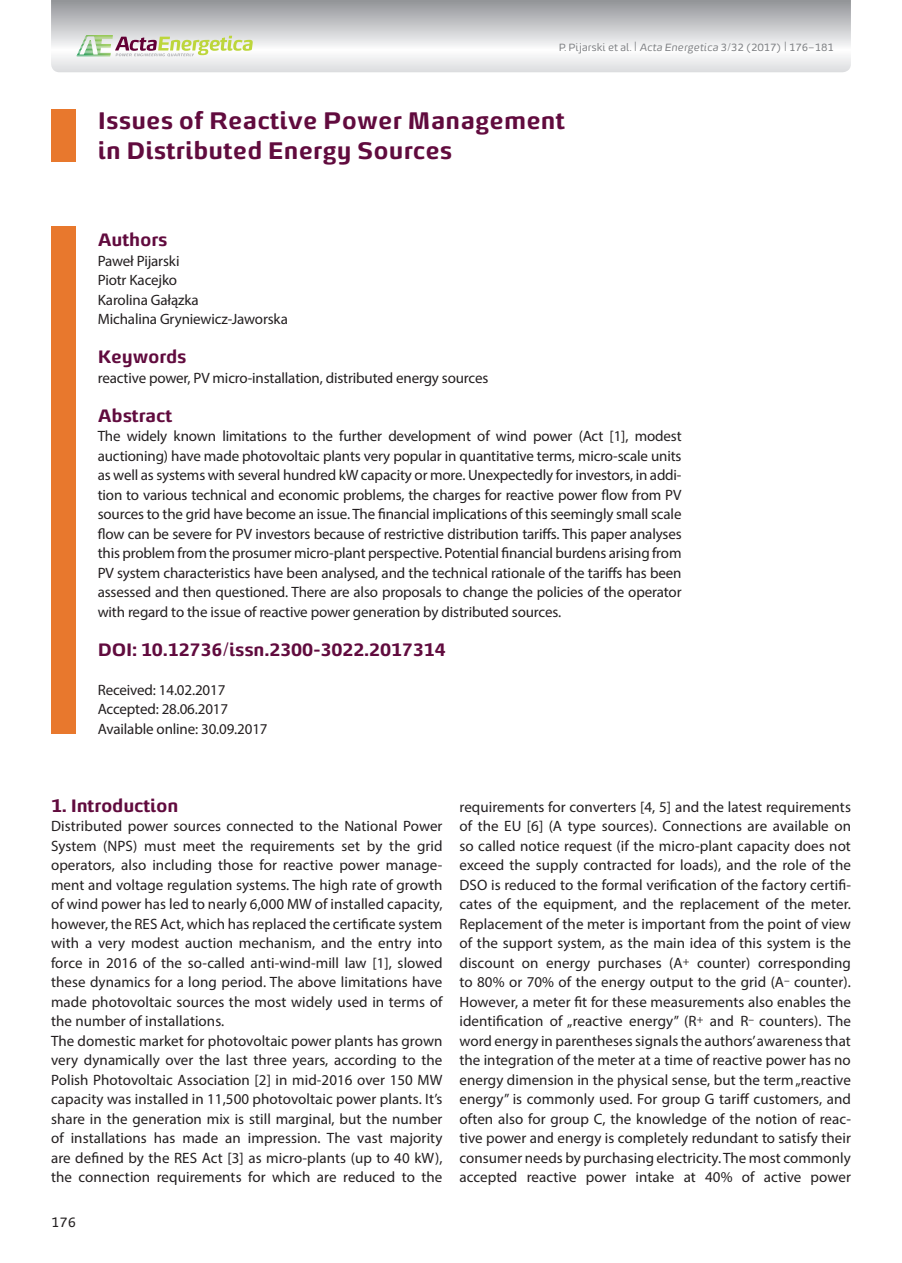
<style>
.page{position:relative;width:902px;height:1263px;background:#fff}
.page>*{position:absolute;margin:0;border:0;box-sizing:border-box;transform-origin:0 0}
.t1{font:700 24px/30.3px "Energa";letter-spacing:.005em;color:#610b3e}
.t2{font:700 18px "Energa";letter-spacing:-.01em;color:#610b3e}
.t3{font:15px/19.5px "Myriad Pro";letter-spacing:.005em;color:#231f20}
.t4{font:13.5px "Energa";color:#231f20}
.t5{font:10.5px "Energa";letter-spacing:-.01em;color:#808285}
.s1{font-size:13.5px}
.s2{font-style:italic}
</style>
<div class="page">
<svg style="left:51px;top:0;width:799px;height:72px"></svg>
<svg style="left:76px;top:35px;width:177px;height:21px"></svg>
<div style="left:51px;top:110px;width:24px;height:52px;background:#e8782d"></div>
<div style="left:51px;top:227px;width:24px;height:507px;background:#e8782d"></div>
<p class="t5" style="left:559px;top:41px;width:276px">P. Pijarski et al. <span class="s1">|</span> <span class="s2">Acta Energetica</span> 3/32 (2017) <span class="s1">|</span> 176–181</p>
<h1 class="t1" style="left:98px;top:104px;width:469px">Issues of Reactive Power Management in Distributed Energy Sources</h1>
<p class="t2" style="left:98px;top:227px;width:71px">Authors</p>
<p class="t3" style="left:98px;top:251px;width:192px">Paweł Pijarski<br>Piotr Kacejko<br>Karolina Gałązka<br>Michalina Gryniewicz-Jaworska</p>
<p class="t2" style="left:98px;top:344px;width:90px">Keywords</p>
<p class="t3" style="left:98px;top:368px;width:392px">reactive power, PV micro-installation, distributed energy sources</p>
<p class="t2" style="left:98px;top:403px;width:76px">Abstract</p>
<p class="t3" style="left:98px;top:426px;width:585px;text-align:justify">The widely known limitations to the further development of wind power (Act [1], modest auctioning) have made photovoltaic plants very popular in quantitative terms, micro-scale units as well as systems with several hundred kW capacity or more. Unexpectedly for investors, in addi&shy;tion to various technical and economic problems, the charges for reactive power flow from PV sources to the grid have become an issue. The financial implications of this seemingly small scale flow can be severe for PV investors because of restrictive distribution tariffs. This paper analyses this problem from the prosumer micro-plant perspective. Potential financial burdens arising from PV system characteristics have been analysed, and the technical rationale of the tariffs has been assessed and then questioned. There are also proposals to change the policies of the operator with regard to the issue of reactive power generation by distributed sources.</p>
<p class="t2" style="left:98px;top:637px;width:349px">DOI: 10.12736/issn.2300-3022.2017314</p>
<p class="t3" style="left:98px;top:680px;width:171px">Received: 14.02.2017<br>Accepted: 28.06.2017<br>Available online: 30.09.2017</p>
<p class="t2" style="left:51px;top:793px;width:129px">1. Introduction</p>
<p class="t3" style="left:51px;top:816px;width:393px">Distributed power sources connected to the National Power System (NPS) must meet the requirements set by the grid operators, also including those for reactive power manage&shy;ment and voltage regulation systems. The high rate of growth of wind power has led to nearly 6,000 MW of installed capacity, however, the RES Act, which has replaced the certificate system with a very modest auction mechanism, and the entry into force in 2016 of the so-called anti-wind-mill law [1], slowed these dynamics for a long period. The above limitations have made photovoltaic sources the most widely used in terms of the number of installations.<br>The domestic market for photovoltaic power plants has grown very dynamically over the last three years, according to the Polish Photovoltaic Association [2] in mid-2016 over 150 MW capacity was installed in 11,500 photovoltaic power plants. It’s share in the generation mix is still marginal, but the number of installations has made an impression. The vast majority are defined by the RES Act [3] as micro-plants (up to 40 kW), the connection requirements for which are reduced to the</p>
<p class="t4" style="left:51px;top:1213px;width:26px">176</p>
<p class="t3" style="left:459px;top:797px;width:393px;text-align:justify">requirements for converters [4, 5] and the latest requirements of the EU [6] (A type sources). Connections are available on so called notice request (if the micro-plant capacity does not exceed the supply contracted for loads), and the role of the DSO is reduced to the formal verification of the factory certifi&shy;cates of the equipment, and the replacement of the meter.<br>Replacement of the meter is important from the point of view of the support system, as the main idea of this system is the discount on energy purchases (A<sup>+</sup> counter) corresponding to 80% or 70% of the energy output to the grid (A<sup>–</sup> counter).<br>However, a meter fit for these measurements also enables the identification of „reactive energy” (R<sup>+</sup> and R<sup>–</sup> counters). The word energy in parentheses signals the authors’ awareness that the integration of the meter at a time of reactive power has no energy dimension in the physical sense, but the term „reactive energy” is commonly used. For group G tariff customers, and often also for group C, the knowledge of the notion of reac&shy;tive power and energy is completely redundant to satisfy their consumer needs by purchasing electricity. The most commonly accepted reactive power intake at 40% of active power</p>
</div>
